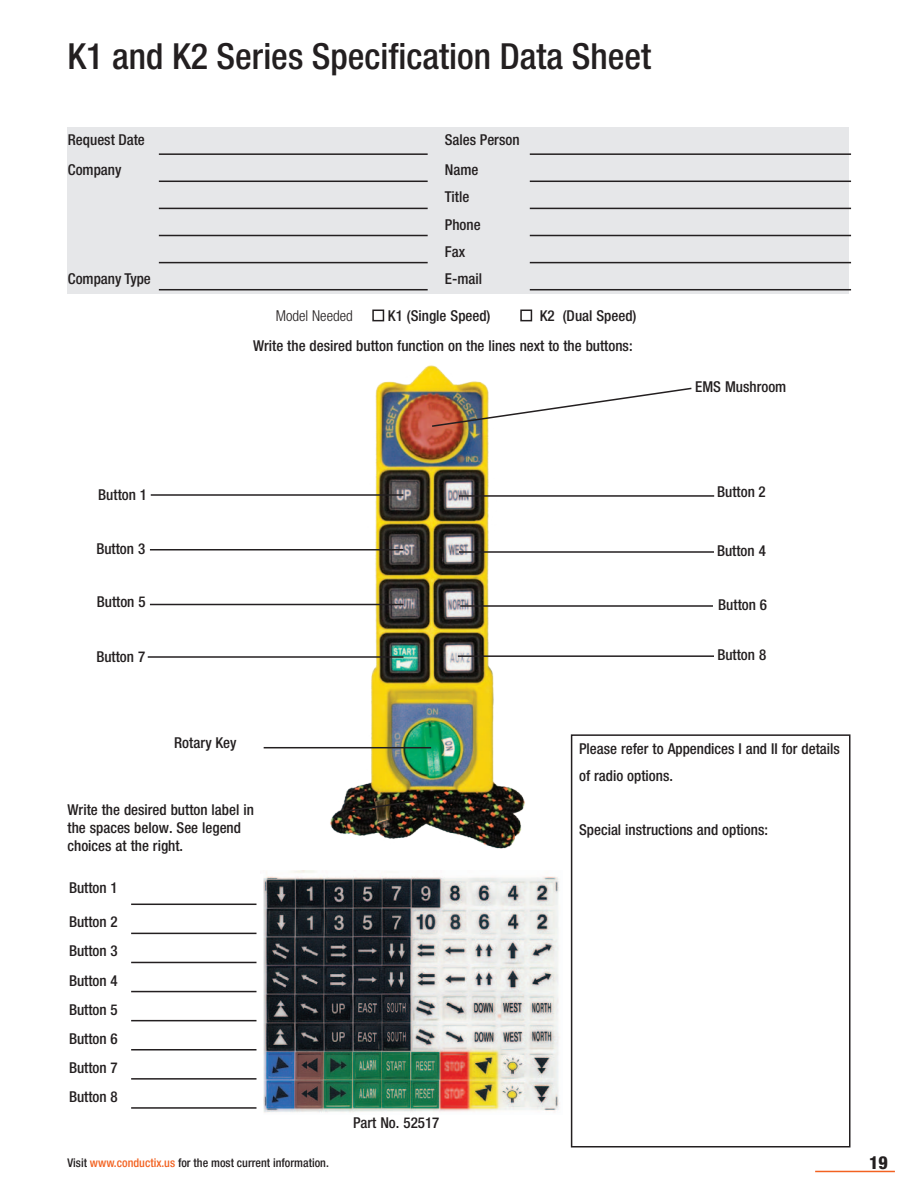
<style>
.page{position:relative;width:918px;height:1188px;background:#fff}
.page>*{position:absolute;margin:0;border:0;box-sizing:border-box;transform-origin:0 0}
.t1{font:500 condensed 36px "Helvetica Neue LT";color:#231f20}
.t2{font:800 condensed 18px "Helvetica Neue LT";color:#231f20}
.t3{font:500 condensed 15px/18px "Helvetica Neue LT";color:#231f20}
.t4{font:300 condensed 15px "Helvetica Neue LT";color:#231f20}
.t5{font:500 condensed 12px "Helvetica Neue LT";color:#231f20}
.s1{color:#f26221}
</style>
<div class="page">
<hr style="left:815px;top:1171px;width:80px;height:1px;background:#f26221">
<img style="left:327px;top:365px;width:198px;height:484px">
<div style="left:68px;top:127px;width:781px;height:166px;background:#e6e7e9"></div>
<hr style="left:159px;top:153px;width:269px;height:2px;background:#231f20">
<hr style="left:159px;top:181px;width:269px;height:1px;background:#231f20">
<hr style="left:159px;top:208px;width:269px;height:1px;background:#231f20">
<hr style="left:159px;top:235px;width:269px;height:1px;background:#231f20">
<hr style="left:159px;top:262px;width:269px;height:1px;background:#231f20">
<hr style="left:159px;top:289px;width:269px;height:1px;background:#231f20">
<hr style="left:530px;top:153px;width:321px;height:2px;background:#231f20">
<hr style="left:530px;top:181px;width:321px;height:1px;background:#231f20">
<hr style="left:530px;top:208px;width:321px;height:1px;background:#231f20">
<hr style="left:530px;top:235px;width:321px;height:1px;background:#231f20">
<hr style="left:530px;top:262px;width:321px;height:1px;background:#231f20">
<hr style="left:530px;top:289px;width:321px;height:1px;background:#231f20">
<hr style="left:150px;top:604px;width:253px;height:1px;background:#231f20">
<hr style="left:148px;top:656px;width:256px;height:2px;background:#231f20">
<svg style="left:430px;top:387px;width:262px;height:41px"></svg>
<hr style="left:459px;top:495px;width:255px;height:2px;background:#231f20">
<hr style="left:459px;top:551px;width:255px;height:2px;background:#231f20">
<hr style="left:460px;top:605px;width:253px;height:2px;background:#231f20">
<hr style="left:458px;top:655px;width:256px;height:2px;background:#231f20">
<svg style="left:348px;top:799px;width:71px;height:13px"></svg>
<hr style="left:150px;top:549px;width:253px;height:1px;background:#231f20">
<hr style="left:151px;top:494px;width:253px;height:2px;background:#231f20">
<div style="left:571px;top:734px;width:279px;height:414px;border:2px solid #231f20"></div>
<hr style="left:264px;top:747px;width:167px;height:1px;background:#231f20">
<img style="left:263px;top:871px;width:297px;height:242px">
<hr style="left:131px;top:904px;width:125px;height:1px;background:#231f20">
<hr style="left:131px;top:933px;width:125px;height:1px;background:#231f20">
<hr style="left:131px;top:962px;width:125px;height:1px;background:#231f20">
<hr style="left:131px;top:991px;width:125px;height:1px;background:#231f20">
<hr style="left:131px;top:1020px;width:125px;height:1px;background:#231f20">
<hr style="left:131px;top:1049px;width:125px;height:2px;background:#231f20">
<hr style="left:131px;top:1078px;width:125px;height:2px;background:#231f20">
<hr style="left:131px;top:1107px;width:125px;height:2px;background:#231f20">
<div style="left:372px;top:310px;width:12px;height:11px;border:2px solid #231f20"></div>
<div style="left:520px;top:310px;width:12px;height:11px;border:2px solid #231f20"></div>
<p class="t1" style="left:68px;top:34px;width:585px">K1 and K2 Series Specification Data Sheet</p>
<p class="t3" style="left:68px;top:130px;width:78px">Request Date</p>
<p class="t3" style="left:445px;top:130px;width:76px">Sales Person</p>
<p class="t3" style="left:68px;top:161px;width:55px">Company</p>
<p class="t3" style="left:445px;top:161px;width:35px">Name</p>
<p class="t3" style="left:445px;top:188px;width:26px">Title</p>
<p class="t3" style="left:445px;top:215px;width:37px">Phone</p>
<p class="t3" style="left:445px;top:242px;width:22px">Fax</p>
<p class="t3" style="left:68px;top:269px;width:85px">Company Type</p>
<p class="t3" style="left:445px;top:269px;width:39px">E-mail</p>
<p class="t4" style="left:276px;top:307px;width:78px">Model Needed</p>
<p class="t3" style="left:388px;top:306px;width:104px">K1 (Single Speed)</p>
<p class="t3" style="left:540px;top:306px;width:98px">K2 (Dual Speed)</p>
<p class="t3" style="left:253px;top:337px;width:381px">Write the desired button function on the lines next to the buttons:</p>
<p class="t3" style="left:695px;top:377px;width:93px">EMS Mushroom</p>
<p class="t3" style="left:98px;top:485px;width:50px">Button 1</p>
<p class="t3" style="left:717px;top:483px;width:50px">Button 2</p>
<p class="t3" style="left:96px;top:539px;width:50px">Button 3</p>
<p class="t3" style="left:717px;top:542px;width:50px">Button 4</p>
<p class="t3" style="left:97px;top:593px;width:50px">Button 5</p>
<p class="t3" style="left:96px;top:647px;width:50px">Button 7</p>
<p class="t3" style="left:718px;top:596px;width:50px">Button 6</p>
<p class="t3" style="left:717px;top:646px;width:50px">Button 8</p>
<p class="t3" style="left:174px;top:733px;width:64px">Rotary Key</p>
<p class="t3" style="left:579px;top:735px;width:262px;line-height:27px">Please refer to Appendices I and II for details of radio options.</p>
<p class="t3" style="left:68px;top:800px;width:188px">Write the desired button label in the spaces below. See legend choices at the right.</p>
<p class="t3" style="left:69px;top:878px;width:50px">Button 1</p>
<p class="t3" style="left:69px;top:913px;width:50px">Button 2</p>
<p class="t3" style="left:69px;top:942px;width:50px">Button 3</p>
<p class="t3" style="left:69px;top:971px;width:50px">Button 4</p>
<p class="t3" style="left:69px;top:1000px;width:50px">Button 5</p>
<p class="t3" style="left:69px;top:1029px;width:50px">Button 6</p>
<p class="t3" style="left:69px;top:1058px;width:50px">Button 7</p>
<p class="t3" style="left:69px;top:1087px;width:50px">Button 8</p>
<p class="t3" style="left:353px;top:1114px;width:88px">Part No. 52517</p>
<p class="t3" style="left:579px;top:821px;width:191px">Special instructions and options:</p>
<p class="t5" style="left:68px;top:1156px;width:263px">Visit <span class="s1">www.conductix.us</span> for the most current information.</p>
<p class="t2" style="left:869px;top:1151px;width:20px">19</p>
</div>
